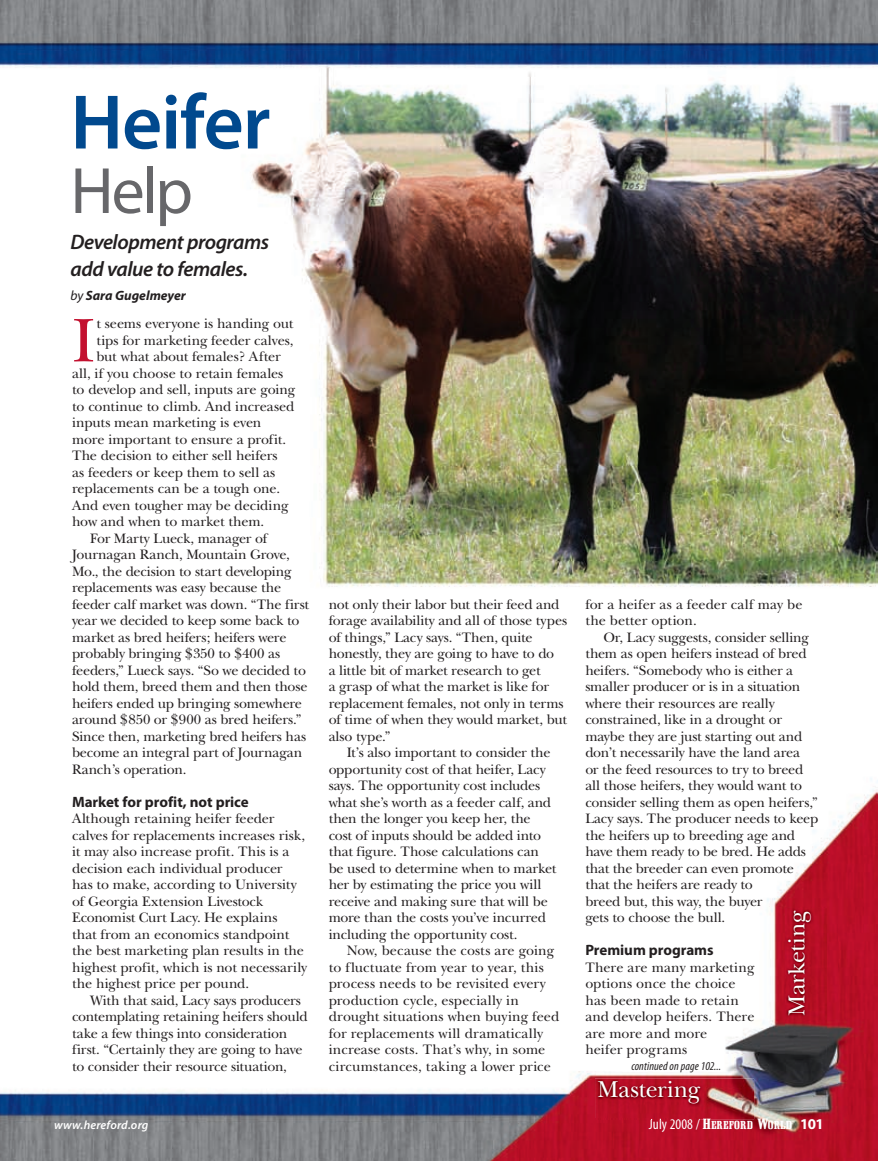
<style>
.page{position:relative;width:878px;height:1161px;background:#fff}
.page>*{position:absolute;margin:0;border:0;box-sizing:border-box;transform-origin:0 0}
.t1{font:600 78px "Myriad Pro";letter-spacing:-.015em;color:#01498e}
.t2{font:66px "Myriad Pro";color:#67676a}
.t3{font:64.2px "New Baskerville";color:#c3102f}
.t4{font:24px "New Baskerville";letter-spacing:-.01em;color:#fff}
.t5{font:italic 600 21px/27px "Myriad Pro";letter-spacing:-.025em;color:#231f20}
.t6{font:700 15px "Myriad Pro";letter-spacing:-.005em;color:#231f20}
.t7{font:14.25px/16.5px "New Baskerville";letter-spacing:-.01em;color:#231f20}
.t8{font:italic 700 13.5px "Myriad Pro";color:#231f20}
.t9{font:italic condensed 12px "Myriad Pro";letter-spacing:.01em;color:#231f20}
.t10{font:italic 600 12px "Myriad Pro";letter-spacing:.015em;color:#fff}
.t11{font:11.55px "Shattuck";letter-spacing:.03em;color:#fff;scale:1.1 1}
.s1{font-weight:400}
.s2{font-family:"Myriad Pro";font-stretch:condensed;font-size:15px}
.s3{font-size:15px}
.s4{font-family:"Myriad Pro";font-weight:700;font-size:15px}
</style>
<div class="page">
<img style="left:0;top:0;width:878px;height:1161px">
<img style="left:595px;top:1079px;width:159px;height:40px">
<img style="left:595px;top:1119px;width:104px;height:1px">
<img style="left:785px;top:908px;width:41px;height:150px">
<h1 class="t1" style="left:70px;top:79px;width:201px">Heifer</h1>
<h2 class="t2" style="left:70px;top:155px;width:124px">Help</h2>
<h3 class="t5" style="left:70px;top:229px;width:200px">Development programs add value to females.</h3>
<p class="t8" style="left:70px;top:288px;width:117px"><span class="s1">by</span> Sara Gugelmeyer</p>
<h3 class="t3" style="left:72px;top:303px;width:25px">I</h3>
<p class="t7" style="left:96px;top:316px;width:198px">t seems everyone is handing out</p>
<p class="t7" style="left:96px;top:332px;width:199px">tips for marketing feeder calves,</p>
<p class="t7" style="left:96px;top:349px;width:186px">but what about females? After</p>
<p class="t7" style="left:72px;top:365px;width:213px">all, if you choose to retain females</p>
<p class="t7" style="left:72px;top:382px;width:225px">to develop and sell, inputs are going</p>
<p class="t7" style="left:72px;top:398px;width:224px">to continue to climb. And increased</p>
<p class="t7" style="left:72px;top:415px;width:191px">inputs mean marketing is even</p>
<p class="t7" style="left:72px;top:431px;width:215px">more important to ensure a profit.</p>
<p class="t7" style="left:72px;top:448px;width:207px">The decision to either sell heifers</p>
<p class="t7" style="left:72px;top:464px;width:205px">as feeders or keep them to sell as</p>
<p class="t7" style="left:72px;top:481px;width:209px">replacements can be a tough one.</p>
<p class="t7" style="left:72px;top:497px;width:218px">And even tougher may be deciding</p>
<p class="t7" style="left:72px;top:514px;width:194px">how and when to market them.</p>
<p class="t7" style="left:90px;top:530px;width:179px">For Marty Lueck, manager of</p>
<p class="t7" style="left:72px;top:547px;width:219px">Journagan Ranch, Mountain Grove,</p>
<p class="t7" style="left:72px;top:563px;width:221px">Mo., the decision to start developing</p>
<p class="t7" style="left:72px;top:580px;width:211px">replacements was easy because the</p>
<p class="t7" style="left:72px;top:596px;width:238px">feeder calf market was down. “The first</p>
<p class="t7" style="left:72px;top:613px;width:229px">year we decided to keep some back to</p>
<p class="t7" style="left:72px;top:629px;width:216px">market as bred heifers; heifers were</p>
<p class="t7" style="left:72px;top:646px;width:210px">probably bringing $350 to $400 as</p>
<p class="t7" style="left:72px;top:662px;width:235px">feeders,” Lueck says. “So we decided to</p>
<p class="t7" style="left:72px;top:679px;width:237px">hold them, breed them and then those</p>
<p class="t7" style="left:72px;top:695px;width:231px">heifers ended up bringing somewhere</p>
<p class="t7" style="left:72px;top:712px;width:231px">around $850 or $900 as bred heifers.”</p>
<p class="t7" style="left:72px;top:728px;width:235px">Since then, marketing bred heifers has</p>
<p class="t7" style="left:72px;top:745px;width:232px">become an integral part of Journagan</p>
<p class="t7" style="left:72px;top:761px;width:116px">Ranch’s operation.</p>
<p class="t6" style="left:72px;top:793px;width:178px">Market for profit, not price</p>
<p class="t7" style="left:72px;top:811px;width:237px">Although retaining heifer feeder calves for replacements increases risk, it may also increase profit. This is a decision each individual producer<br>has to make, according to University of Georgia Extension Livestock Economist Curt Lacy. He explains<br>that from an economics standpoint the best marketing plan results in the highest profit, which is not necessarily the highest price per pound.</p>
<p class="t7" style="left:72px;top:992px;width:237px;text-indent:18px">With that said, Lacy says producers contemplating retaining heifers should take a few things into consideration first. “Certainly they are going to have to consider their resource situation,</p>
<p class="t7" style="left:328px;top:596px;width:240px">not only their labor but their feed and forage availability and all of those types of things,” Lacy says. “Then, quite honestly, they are going to have to do<br>a little bit of market research to get<br>a grasp of what the market is like for replacement females, not only in terms of time of when they would market, but also type.”</p>
<p class="t7" style="left:328px;top:745px;width:229px;text-indent:18px">It’s also important to consider the opportunity cost of that heifer, Lacy says. The opportunity cost includes what she’s worth as a feeder calf, and then the longer you keep her, the cost of inputs should be added into that figure. Those calculations can be used to determine when to market her by estimating the price you will receive and making sure that will be more than the costs you’ve incurred including the opportunity cost.</p>
<p class="t7" style="left:328px;top:943px;width:232px;text-indent:18px">Now, because the costs are going to fluctuate from year to year, this process needs to be revisited every production cycle, especially in drought situations when buying feed for replacements will dramatically increase costs. That’s why, in some circumstances, taking a lower price</p>
<p class="t7" style="left:585px;top:596px;width:219px">for a heifer as a feeder calf may be the better option.</p>
<p class="t7" style="left:585px;top:629px;width:234px;text-indent:18px">Or, Lacy suggests, consider selling them as open heifers instead of bred heifers. “Somebody who is either a smaller producer or is in a situation where their resources are really constrained, like in a drought or maybe they are just starting out and don’t necessarily have the land area<br>or the feed resources to try to breed all those heifers, they would want to consider selling them as open heifers,” Lacy says. The producer needs to keep the heifers up to breeding age and have them ready to be bred. He adds that the breeder can even promote that the heifers are ready to<br>breed but, this way, the buyer<br>gets to choose the bull.</p>
<p class="t6" style="left:585px;top:942px;width:130px">Premium programs</p>
<p class="t7" style="left:585px;top:959px;width:171px">There are many marketing options once the choice has been made to retain and develop heifers. There are more and more<br>heifer programs</p>
<h3 class="t4" style="left:782px;top:1016px;width:107px;rotate:-90deg">Marketing</h3>
<p class="t9" style="left:631px;top:1059px;width:91px">continued on page 102...</p>
<h3 class="t4" style="left:597px;top:1076px;width:104px">Mastering</h3>
<p class="t10" style="left:54px;top:1119px;width:96px">www.hereford.org</p>
<p class="t11" style="left:649px;top:1118px;width:161px"><span class="s2">July 2008 /</span> <span class="s3">H</span>EREFORD <span class="s3">W</span>ORLD <span class="s4">101</span></p>
</div>
